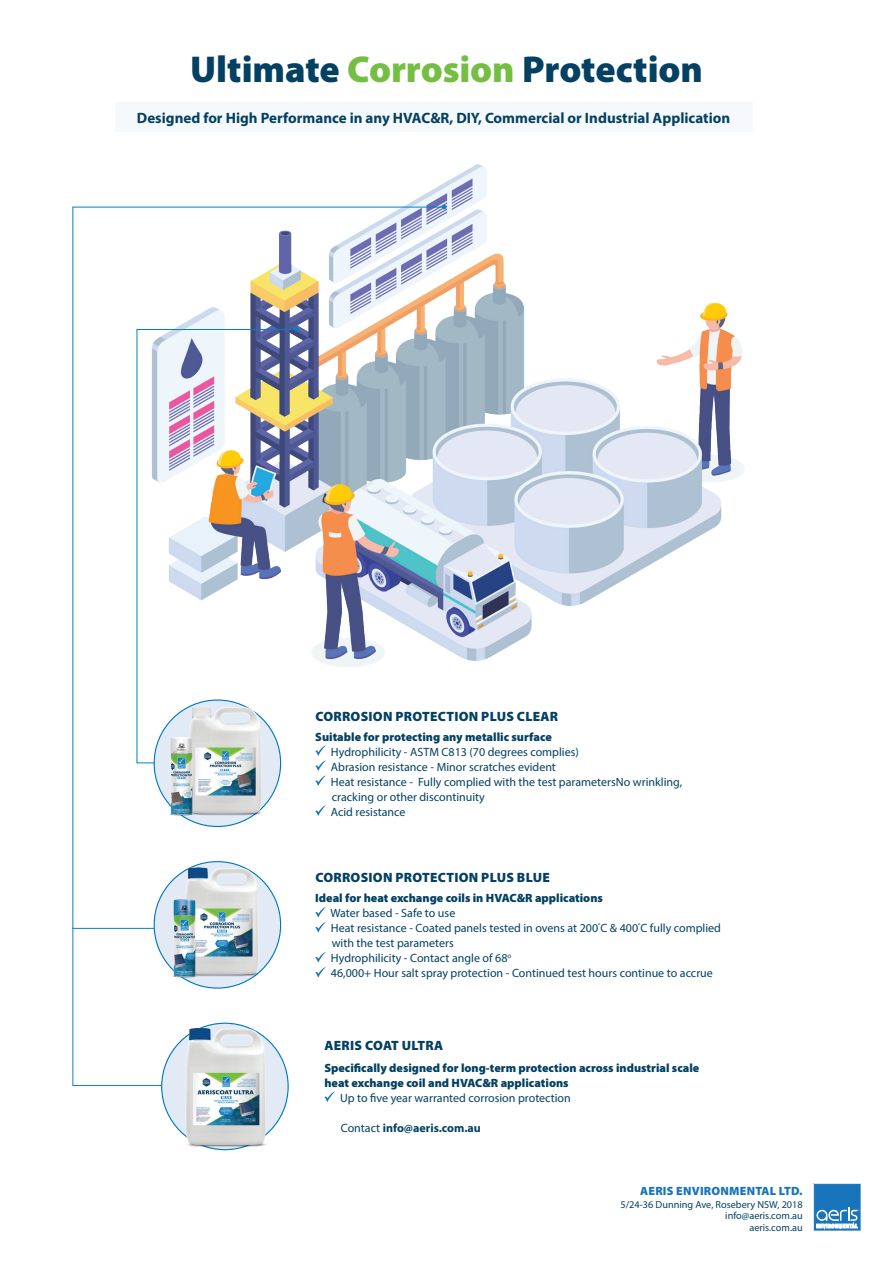
<style>
.page{position:relative;width:893px;height:1263px;background:#fff}
.page>*{position:absolute;margin:0;border:0;box-sizing:border-box;transform-origin:0 0}
.t1{font:900 37.5px "Myriad Pro";letter-spacing:-.005em;color:#034062}
.t2{font:700 15px "Myriad Pro";color:#034062}
.t3{font:900 13.5px "Myriad Pro";letter-spacing:.02em;color:#034062}
.t4{font:12px/15px "Myriad Pro";color:#034062}
.t5{font:900 12px/15px "Myriad Pro";color:#034062}
.t6{font:700 12px "Myriad Pro";color:#034062}
.t7{font:900 12px "Myriad Pro";letter-spacing:.02em;color:#1974bb}
.t8{font:10.2px/12px "Myriad Pro";color:#034062;text-align:right}
.s1{color:#74bf43}
.s2{font-weight:400}
</style>
<div class="page">
<img style="left:405px;top:164px;width:340px;height:497px">
<svg style="left:72px;top:929px;width:104px;height:157px"></svg>
<svg style="left:72px;top:206px;width:373px;height:723px"></svg>
<svg style="left:442px;top:205px;width:4px;height:4px"></svg>
<svg style="left:315px;top:907px;width:11px;height:25px"></svg>
<svg style="left:315px;top:952px;width:11px;height:25px"></svg>
<svg style="left:315px;top:745px;width:11px;height:41px"></svg>
<svg style="left:315px;top:805px;width:11px;height:11px"></svg>
<div style="left:162px;top:1023px;width:126px;height:127px;background:#e1eaf5;border-radius:50%"></div>
<div style="left:154px;top:862px;width:127px;height:126px;background:#e1eaf5;border-radius:50%"></div>
<img style="left:176px;top:863px;width:90px;height:117px">
<img style="left:172px;top:900px;width:26px;height:77px">
<div style="left:154px;top:700px;width:127px;height:126px;background:#e1eaf5;border-radius:50%"></div>
<img style="left:179px;top:701px;width:90px;height:117px">
<img style="left:169px;top:737px;width:26px;height:78px">
<svg style="left:324px;top:1092px;width:11px;height:10px"></svg>
<img style="left:176px;top:1023px;width:98px;height:127px">
<svg style="left:813px;top:1183px;width:48px;height:48px"></svg>
<div style="left:115px;top:102px;width:637px;height:30px;background:#f5f9fc"></div>
<h1 class="t1" style="left:190px;top:44px;width:514px">Ultimate <span class="s1">Corrosion</span> Protection</h1>
<p class="t2" style="left:137px;top:108px;width:595px">Designed for High Performance in any HVAC&amp;R, DIY, Commercial or Industrial Application</p>
<p class="t3" style="left:315px;top:707px;width:244px">CORROSION PROTECTION PLUS CLEAR</p>
<p class="t5" style="left:315px;top:729px;width:238px">Suitable for protecting any metallic surface</p>
<p class="t4" style="left:331px;top:744px;width:353px">Hydrophilicity - ASTM C813 (70 degrees complies)<br>Abrasion resistance - Minor scratches evident<br>Heat resistance - Fully complied with the test parametersNo wrinkling, cracking or other discontinuity<br>Acid resistance</p>
<p class="t3" style="left:315px;top:869px;width:236px">CORROSION PROTECTION PLUS BLUE</p>
<p class="t5" style="left:315px;top:890px;width:289px">Ideal for heat exchange coils in HVAC&amp;R applications</p>
<p class="t4" style="left:330px;top:906px;width:392px">Water based - Safe to use<br>Heat resistance - Coated panels tested in ovens at 200<sup>°</sup>C &amp; 400<sup>°</sup>C fully complied with the test parameters<br>Hydrophilicity - Contact angle of 68<sup>o<br></sup>46,000+ Hour salt spray protection - Continued test hours continue to accrue</p>
<p class="t3" style="left:325px;top:1036px;width:120px">AERIS COAT ULTRA</p>
<p class="t5" style="left:324px;top:1060px;width:376px">Specifically designed for long-term protection across industrial scale heat exchange coil and HVAC&amp;R applications</p>
<p class="t4" style="left:340px;top:1090px;width:232px">Up to five year warranted corrosion protection</p>
<p class="t6" style="left:341px;top:1120px;width:141px"><span class="s2">Contact</span> info@aeris.com.au</p>
<p class="t7" style="left:640px;top:1182px;width:164px">AERIS ENVIRONMENTAL LTD.</p>
<p class="t8" style="left:620px;top:1198px;width:184px">5/24-36 Dunning Ave, Rosebery NSW, 2018 info@aeris.com.au<br>aeris.com.au</p>
</div>
